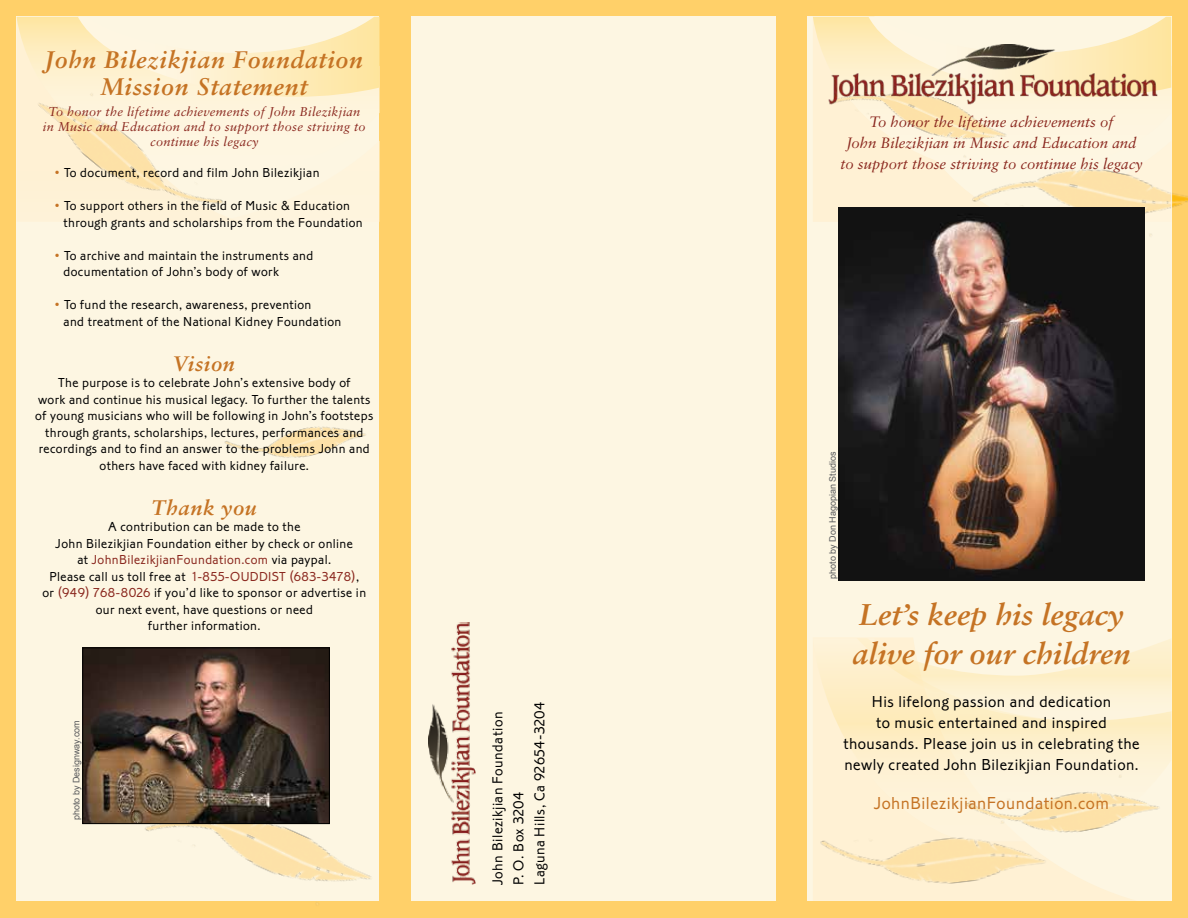
<style>
.page{position:relative;width:1188px;height:918px;background:#ffd069}
.page>*{position:absolute;margin:0;border:0;box-sizing:border-box;transform-origin:0 0}
.t1{font:italic 700 30px/39px "Sabon";color:#c57324}
.t2{font:italic 700 24px/27px "Sabon";letter-spacing:.03em;color:#c57324;text-align:center}
.t3{font:italic 700 21px "Sabon";letter-spacing:.03em;color:#c57324}
.t4{font:18px "Corinthian Light Plain";letter-spacing:.03em;color:#c57324}
.t5{font:16.5px/21px "Corinthian Light Plain";letter-spacing:.03em;color:#000;text-align:center}
.t6{font:italic 15px/21px "Sabon LT Std";color:#8a271e;text-align:center}
.t7{font:15px/21px "Corinthian Light Plain";letter-spacing:.03em;color:#000}
.t8{font:13.5px/16.5px "Corinthian Light Plain";letter-spacing:.03em;color:#000}
.t9{font:italic 12.75px/15px "Sabon LT Std";letter-spacing:.02em;color:#8a271e;text-align:center}
.t10{font:9px "Arial";color:#58595b}
.s1{font-family:"Gill Sans";font-weight:300;color:#c57324}
.s2{color:#8a271e}
</style>
<div class="page">
<div style="left:807px;top:16px;width:365px;height:886px;background:#fdf6e2"></div>
<img style="left:1172px;top:193px;width:16px;height:15px">
<div style="left:411px;top:16px;width:365px;height:886px;background:#fdf6e2"></div>
<div style="left:16px;top:16px;width:364px;height:886px;background:#fdf6e2"></div>
<svg style="left:17px;top:169px;width:9px;height:43px"></svg>
<svg style="left:16px;top:17px;width:364px;height:152px"></svg>
<svg style="left:78px;top:17px;width:302px;height:80px"></svg>
<svg style="left:813px;top:17px;width:359px;height:205px"></svg>
<img style="left:824px;top:58px;width:190px;height:116px">
<svg style="left:813px;top:841px;width:321px;height:60px"></svg>
<svg style="left:813px;top:638px;width:359px;height:203px"></svg>
<svg style="left:857px;top:638px;width:315px;height:83px"></svg>
<img style="left:966px;top:150px;width:205px;height:94px">
<img style="left:838px;top:207px;width:306px;height:373px">
<img style="left:960px;top:764px;width:207px;height:89px">
<img style="left:814px;top:811px;width:239px;height:88px">
<img style="left:138px;top:772px;width:242px;height:132px">
<img style="left:224px;top:413px;width:142px;height:45px">
<img style="left:26px;top:64px;width:203px;height:148px">
<img style="left:84px;top:649px;width:244px;height:173px">
<div style="left:82px;top:647px;width:248px;height:177px;border:1px solid #000"></div>
<img style="left:828px;top:44px;width:330px;height:60px">
<img style="left:428px;top:623px;width:48px;height:262px">
<h2 class="t2" style="left:46px;top:46px;width:319px">John Bilezikjian Foundation<br>Mission Statement</h2>
<p class="t9" style="left:43px;top:104px;width:324px">To honor the lifetime achievements of John Bilezikjian in Music and Education and to support those striving to continue his legacy</p>
<p class="t8" style="left:54px;top:164px;width:267px"><span class="s1">•</span> To document, record and film John Bilezikjian</p>
<p class="t8" style="left:64px;top:197px;width:301px;text-indent:-10px"><span class="s1">•</span> To support others in the field of Music &amp; Education through grants and scholarships from the Foundation</p>
<p class="t8" style="left:64px;top:247px;width:251px;text-indent:-10px"><span class="s1">•</span> To archive and maintain the instruments and documentation of John’s body of work</p>
<p class="t8" style="left:64px;top:296px;width:279px;text-indent:-10px"><span class="s1">•</span> To fund the research, awareness, prevention<br>and treatment of the National Kidney Foundation</p>
<h3 class="t3" style="left:174px;top:351px;width:63px">Vision</h3>
<p class="t8" style="left:35px;top:374px;width:340px;text-align:center">The purpose is to celebrate John’s extensive body of<br>work and continue his musical legacy. To further the talents of young musicians who will be following in John’s footsteps through grants, scholarships, lectures, performances and recordings and to find an answer to the problems John and others have faced with kidney failure.</p>
<h3 class="t3" style="left:152px;top:495px;width:107px">Thank you</h3>
<p class="t8" style="left:42px;top:518px;width:325px;text-align:center">A contribution can be made to the<br>John Bilezikjian Foundation either by check or online<br>at <span class="s2">JohnBilezikjianFoundation.com</span> via paypal.<br>Please call us toll free at <span class="s2">1-855-OUDDIST (683-3478)</span>, or <span class="s2">(949) 768-8026</span> if you’d like to sponsor or advertise in our next event, have questions or need<br>further information.</p>
<p class="t10" style="left:71px;top:820px;width:101px;rotate:-90deg">photo by Designway.com</p>
<p class="t7" style="left:487px;top:885px;width:185px;rotate:-90deg">John Bilezikjian Foundation<br>P. O. Box 3204<br>Laguna Hills, Ca 92654-3204</p>
<p class="t6" style="left:840px;top:112px;width:304px">To honor the lifetime achievements of<br>John Bilezikjian in Music and Education and to support those striving to continue his legacy</p>
<p class="t10" style="left:827px;top:579px;width:129px;rotate:-90deg">photo by Don Hagopian Studios</p>
<h1 class="t1" style="left:852px;top:594px;width:280px">Let’s keep his legacy alive for our children</h1>
<p class="t5" style="left:843px;top:691px;width:298px">His lifelong passion and dedication<br>to music entertained and inspired thousands. Please join us in celebrating the newly created John Bilezikjian Foundation.</p>
<h3 class="t4" style="left:874px;top:792px;width:236px">JohnBilezikjianFoundation.com</h3>
</div>
